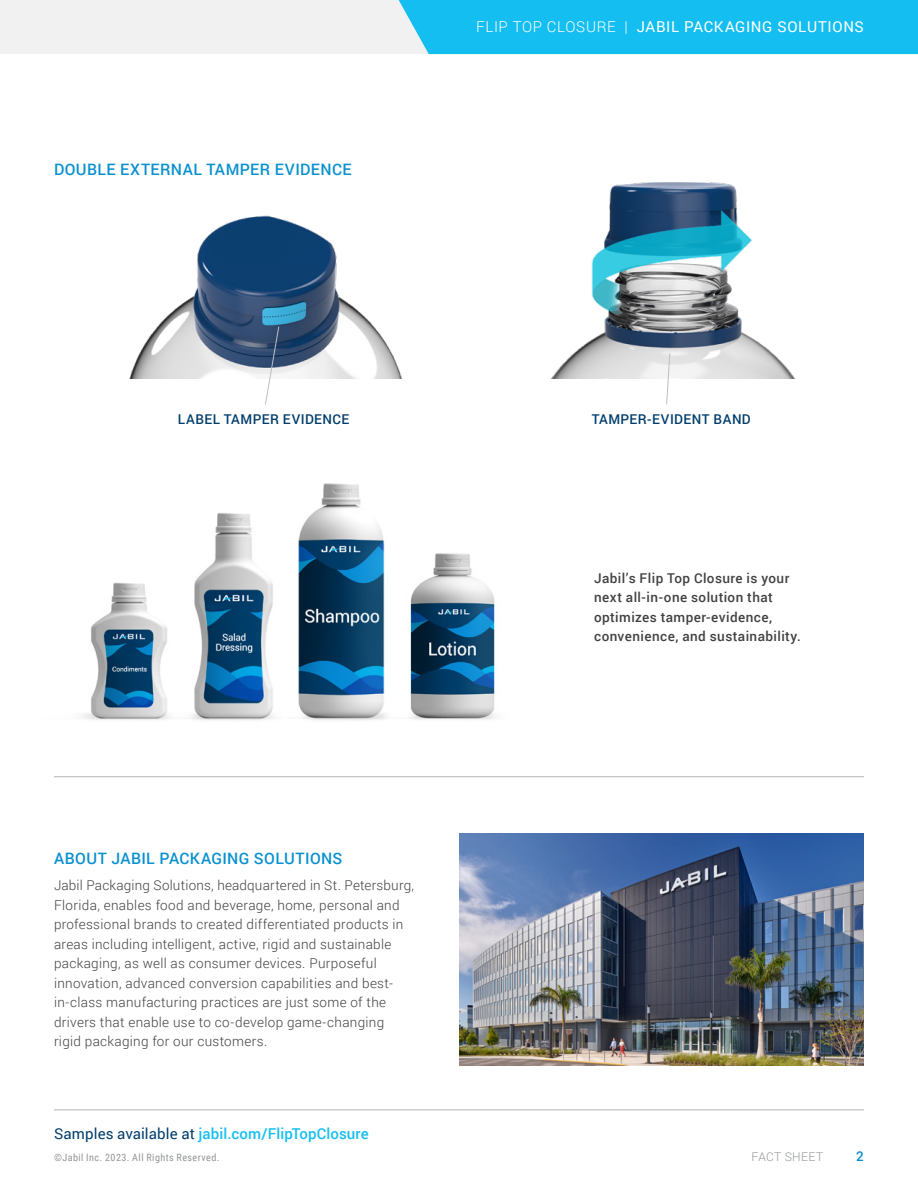
<style>
.page{position:relative;width:918px;height:1188px;background:#fff}
.page>*{position:absolute;margin:0;border:0;box-sizing:border-box;transform-origin:0 0}
.Paragraph_Header_-_L{font:500 15.75px "Roboto";letter-spacing:.025em;color:#0990cf}
.t1{font:500 15px "Roboto";letter-spacing:.005em;color:#15bef0}
.t2{font:15px "Roboto";letter-spacing:.04em;color:#fff}
.Body{font:300 13.5px/19.5px "Roboto";letter-spacing:.02em;color:#414042}
.Body-2{font:500 13.5px/19.5px "Roboto";letter-spacing:.03em;color:#414042}
.Paragraph_Subhead{font:500 13.5px "Roboto";letter-spacing:.035em;color:#003d6b}
.t3{font:500 13.5px "Roboto";color:#0990cf}
.t4{font:300 12px "Roboto";letter-spacing:.03em;color:#939598}
.t5{font:10.2px "Roboto Condensed";letter-spacing:.045em;color:#939598}
.s1{font-weight:300}
.s2{font-weight:400;color:#003d6b}
</style>
<div class="page">
<div style="left:0;top:0;width:455px;height:54px;background:#f1f1f2"></div>
<div style="left:398px;top:0;width:520px;height:54px;background:#15bef0"></div>
<hr style="left:54px;top:1109px;width:810px;height:1px;background:#b1b4b6">
<img style="left:129px;top:215px;width:273px;height:164px">
<img style="left:551px;top:182px;width:244px;height:196px">
<img style="left:460px;top:833px;width:404px;height:233px">
<hr style="left:54px;top:776px;width:810px;height:1px;background:#b1b4b6">
<img style="left:82px;top:483px;width:413px;height:237px">
<svg style="left:265px;top:326px;width:15px;height:79px"></svg>
<svg style="left:666px;top:353px;width:5px;height:52px"></svg>
<p class="Paragraph_Header_-_L" style="left:54px;top:158px;width:299px">DOUBLE EXTERNAL TAMPER EVIDENCE</p>
<p class="t2" style="left:476px;top:16px;width:389px"><span class="s1">FLIP TOP CLOSURE |</span> JABIL PACKAGING SOLUTIONS</p>
<p class="Paragraph_Subhead" style="left:178px;top:410px;width:173px">LABEL TAMPER EVIDENCE</p>
<p class="Paragraph_Subhead" style="left:592px;top:410px;width:161px">TAMPER-EVIDENT BAND</p>
<p class="Paragraph_Header_-_L" style="left:54px;top:847px;width:290px">ABOUT JABIL PACKAGING SOLUTIONS</p>
<p class="Body" style="left:54px;top:875px;width:362px">Jabil Packaging Solutions, headquartered in St. Petersburg, Florida, enables food and beverage, home, personal and professional brands to created differentiated products in areas including intelligent, active, rigid and sustainable packaging, as well as consumer devices. Purposeful innovation, advanced conversion capabilities and best&shy;in-class manufacturing practices are just some of the drivers that enable use to co-develop game-changing rigid packaging for our customers.</p>
<p class="t1" style="left:54px;top:1123px;width:316px"><span class="s2">Samples available at</span> jabil.com/FlipTopClosure</p>
<p class="Body-2" style="left:594px;top:568px;width:208px">Jabil’s Flip Top Closure is your next all-in-one solution that optimizes tamper-evidence, convenience, and sustainability.</p>
<p class="t5" style="left:54px;top:1150px;width:167px">©Jabil Inc. 2023. All Rights Reserved.</p>
<p class="t4" style="left:751px;top:1148px;width:73px">FACT SHEET</p>
<p class="t3" style="left:856px;top:1147px;width:9px">2</p>
</div>
